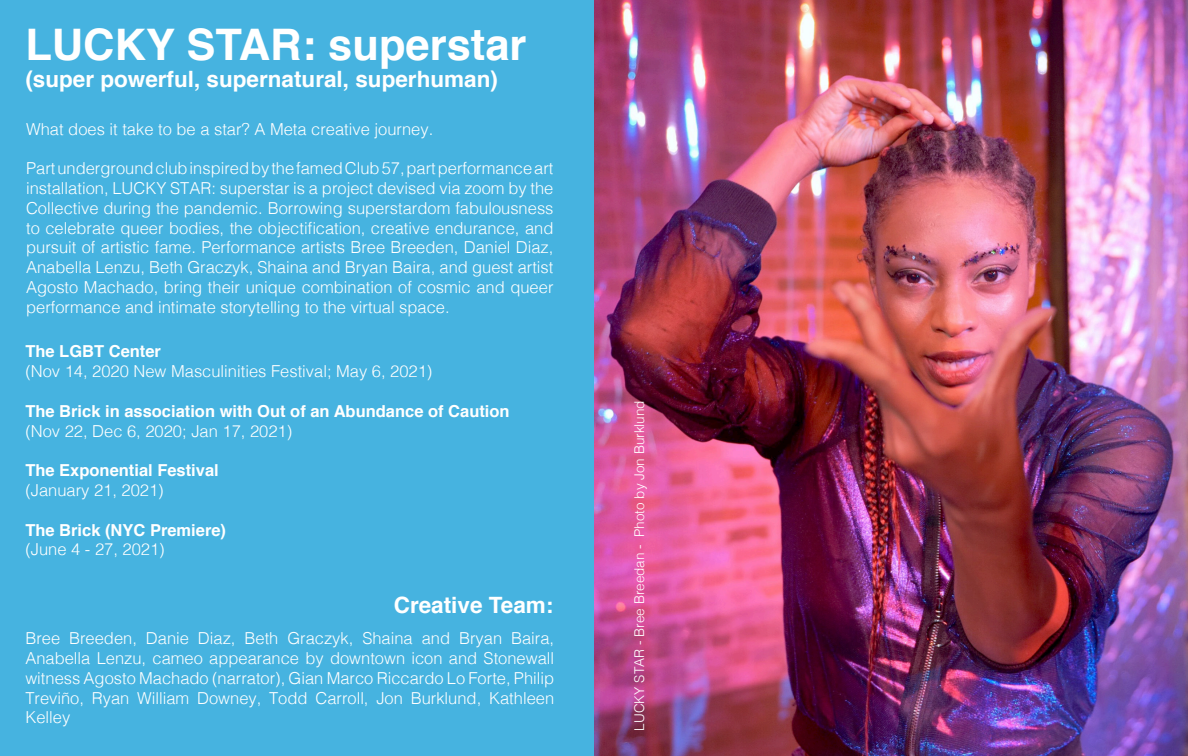
<style>
.page{position:relative;width:1188px;height:756px;background:#fff}
.page>*{position:absolute;margin:0;border:0;box-sizing:border-box;transform-origin:0 0}
.t1{font:700 43.5px "Helvetica";color:#fff}
.t2{font:700 22.5px "Helvetica";color:#fff}
.t3{font:300 16.5px/19.8px "Helvetica";color:#fff;text-align:justify}
.t4{font:700 16.5px "Helvetica";color:#fff}
.t5{font:300 13.5px "Helvetica";color:#fff}
</style>
<div class="page">
<img style="left:594px;top:0;width:594px;height:756px">
<div style="left:0;top:0;width:594px;height:756px;background:#46b3e0"></div>
<p class="t1" style="left:25px;top:9px;width:503px">LUCKY STAR: superstar</p>
<p class="t2" style="left:25px;top:61px;width:474px">(super powerful, supernatural, superhuman)</p>
<p class="t3" style="left:26px;top:118px;width:409px">What does it take to be a star? A Meta creative journey.</p>
<p class="t3" style="left:26px;top:157px;width:529px">Part underground club inspired by the famed Club 57, part performance art installation, LUCKY STAR: superstar is a project devised via zoom by the Collective during the pandemic. Borrowing superstardom fabulousness to celebrate queer bodies, the objectification, creative endurance, and pursuit of artistic fame. Performance artists Bree Breeden, Daniel Diaz, Anabella Lenzu, Beth Graczyk, Shaina and Bryan Baira, and guest artist Agosto Machado, bring their unique combination of cosmic and queer performance and intimate storytelling to the virtual space.</p>
<p class="t4" style="left:25px;top:338px;width:137px">The LGBT Center</p>
<p class="t3" style="left:25px;top:360px;width:409px">(Nov 14, 2020 New Masculinities Festival; May 6, 2021)</p>
<p class="t4" style="left:25px;top:398px;width:486px">The Brick in association with Out of an Abundance of Caution</p>
<p class="t3" style="left:25px;top:420px;width:268px">(Nov 22, Dec 6, 2020; Jan 17, 2021)</p>
<p class="t4" style="left:25px;top:457px;width:195px">The Exponential Festival</p>
<p class="t3" style="left:25px;top:479px;width:140px">(January 21, 2021)</p>
<p class="t4" style="left:25px;top:517px;width:202px">The Brick (NYC Premiere)</p>
<p class="t3" style="left:25px;top:539px;width:141px">(June 4 - 27, 2021)</p>
<p class="t2" style="left:394px;top:587px;width:161px">Creative Team:</p>
<p class="t3" style="left:25px;top:627px;width:530px">Bree Breeden, Danie Diaz, Beth Graczyk, Shaina and Bryan Baira, Anabella Lenzu, cameo appearance by downtown icon and Stonewall witness Agosto Machado (narrator), Gian Marco Riccardo Lo Forte, Philip Treviño, Ryan William Downey, Todd Carroll, Jon Burklund, Kathleen Kelley</p>
<p class="t5" style="left:628px;top:731px;width:332px;rotate:-90deg">LUCKY STAR - Bree Breedan - Photo by Jon Burklund</p>
</div>
